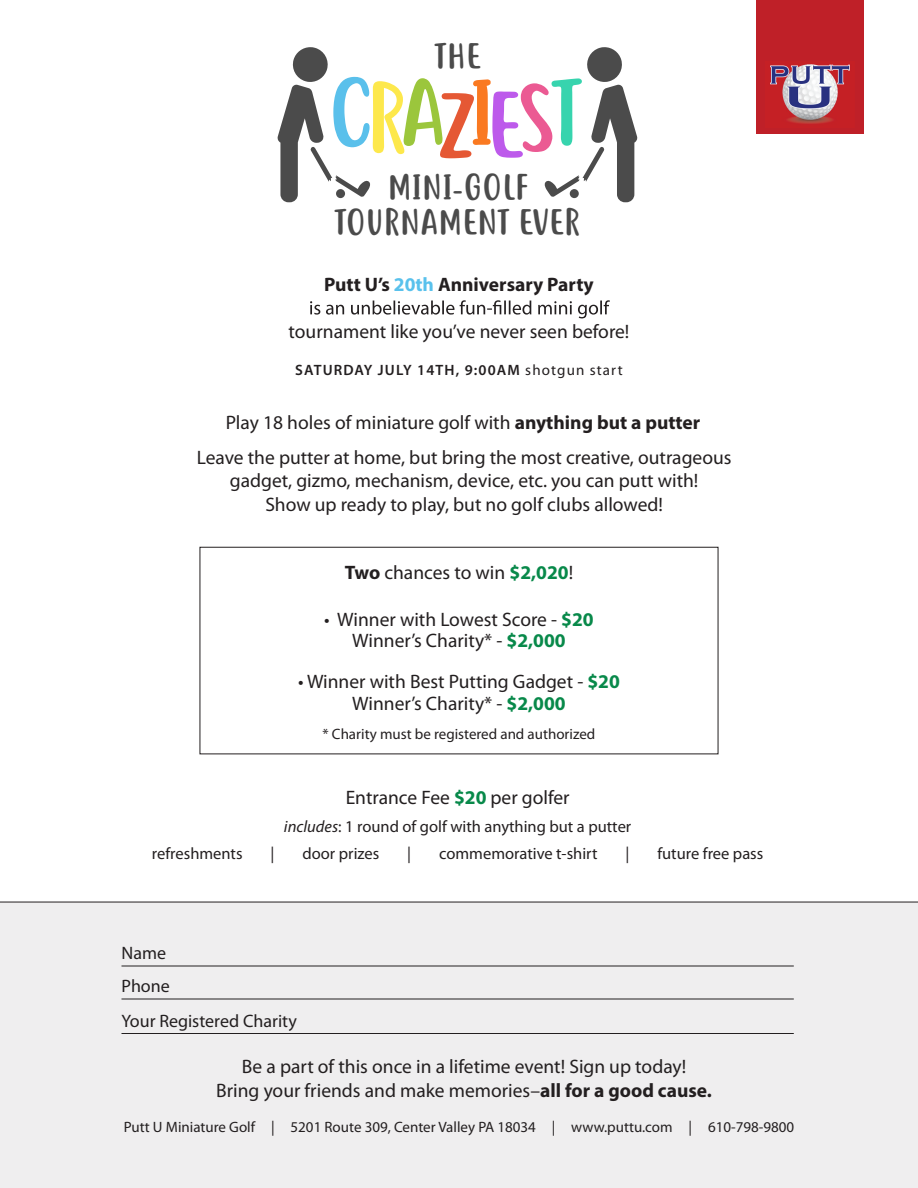
<style>
.page{position:relative;width:918px;height:1188px;background:#fff}
.page>*{position:absolute;margin:0;border:0;box-sizing:border-box;transform-origin:0 0}
.t1{font:90.45px "Justtellmewhat";letter-spacing:-.085em;color:#5ac0eb}
.t2{font:34.8px/35.5px "Justtellmewhat";letter-spacing:.015em;color:#4b4b4b;text-align:center}
.t3{font:19.5px/23.4px "Myriad Pro";color:#231f20;text-align:center}
.t4{font:700 19.5px "Myriad Pro";color:#231f20}
.t5{font:18px/33.8px "Myriad Pro";color:#231f20}
.t6{font:16.5px "Myriad Pro";color:#231f20}
.t7{font:15px "Myriad Pro";color:#231f20}
.t8{font:600 15px "Myriad Pro";letter-spacing:.075em;color:#231f20}
.s1{color:#fde84c}
.s2{color:#9bc63c}
.s3{color:#e55834}
.s4{color:#fa7921}
.s5{color:#bd5aeb}
.s6{color:#eb5a93}
.s7{color:#37d4ae}
.s8{color:#59c1ec}
.s9{font-weight:400}
.s10{font-weight:700}
.s11{font-weight:700;color:#08894a}
.s12{font-style:italic}
</style>
<div class="page">
<div style="left:756px;top:0;width:108px;height:133px;background:#bf2028"></div>
<div style="left:200px;top:547px;width:519px;height:207px;border:1px solid #231f20"></div>
<div style="left:0;top:903px;width:918px;height:285px;background:#efeeef"></div>
<svg style="left:310px;top:300px;width:300px;height:18px"></svg>
<hr style="left:122px;top:966px;width:672px;height:1px;background:#231f20">
<hr style="left:122px;top:999px;width:672px;height:1px;background:#231f20">
<hr style="left:122px;top:1033px;width:672px;height:1px;background:#231f20">
<hr style="left:0;top:902px;width:918px;height:1px;background:#231f20">
<img style="left:770px;top:64px;width:80px;height:60px">
<svg style="left:277px;top:47px;width:93px;height:155px"></svg>
<svg style="left:544px;top:47px;width:93px;height:155px"></svg>
<h2 class="t2" style="left:434px;top:42px;width:48px">THE</h2>
<h1 class="t1" style="left:328px;top:60px;width:253px">C<span class="s1">R</span><span class="s2">A</span><span class="s3">Z</span><span class="s4">I</span><span class="s5">E</span><span class="s6">S</span><span class="s7">T</span></h1>
<h2 class="t2" style="left:335px;top:173px;width:247px">MINI-GOLF<br>TOURNAMENT EVER</h2>
<p class="t4" style="left:324px;top:272px;width:271px">Putt U’s <span class="s8">20th</span> Anniversary Party</p>
<p class="t3" style="left:289px;top:319px;width:342px">tournament like you’ve never seen before!</p>
<p class="t8" style="left:295px;top:361px;width:329px">SATURDAY JULY 14TH, 9:00AM <span class="s9">shotgun start</span></p>
<p class="t3" style="left:226px;top:411px;width:476px">Play 18 holes of miniature golf with <span class="s10">anything but a putter</span></p>
<p class="t3" style="left:197px;top:445px;width:536px">Leave the putter at home, but bring the most creative, outrageous gadget, gizmo, mechanism, device, etc. you can putt with!<br>Show up ready to play, but no golf clubs allowed!</p>
<p class="t3" style="left:345px;top:560px;width:230px"><span class="s10">Two</span> chances to win <span class="s11">$2,020</span>!</p>
<p class="t3" style="left:324px;top:607px;width:271px">• Winner with Lowest Score - <span class="s11">$20</span></p>
<p class="t3" style="left:352px;top:629px;width:215px">Winner’s Charity* - <span class="s11">$2,000</span></p>
<p class="t3" style="left:298px;top:670px;width:323px">• Winner with Best Putting Gadget - <span class="s11">$20</span></p>
<p class="t3" style="left:352px;top:692px;width:215px">Winner’s Charity* - <span class="s11">$2,000</span></p>
<p class="t7" style="left:323px;top:725px;width:274px">* Charity must be registered and authorized</p>
<p class="t3" style="left:346px;top:785px;width:225px">Entrance Fee <span class="s11">$20</span> per golfer</p>
<p class="t6" style="left:284px;top:816px;width:349px"><span class="s12">includes</span>: 1 round of golf with anything but a putter</p>
<p class="t6" style="left:152px;top:843px;width:92px">refreshments</p>
<p class="t6" style="left:271px;top:843px;width:5px">|</p>
<p class="t6" style="left:303px;top:843px;width:78px">door prizes</p>
<p class="t6" style="left:407px;top:843px;width:5px">|</p>
<p class="t6" style="left:439px;top:843px;width:160px">commemorative t-shirt</p>
<p class="t6" style="left:625px;top:843px;width:5px">|</p>
<p class="t6" style="left:657px;top:843px;width:107px">future free pass</p>
<p class="t5" style="left:122px;top:936px;width:177px">Name<br>Phone<br>Your Registered Charity</p>
<p class="t3" style="left:216px;top:1055px;width:497px">Be a part of this once in a lifetime event! Sign up today!<br>Bring your friends and make memories–<span class="s10">all for a good cause.</span></p>
<p class="t7" style="left:124px;top:1117px;width:672px">Putt U Miniature Golf | 5201 Route 309, Center Valley PA 18034 | www.puttu.com | 610-798-9800</p>
</div>
